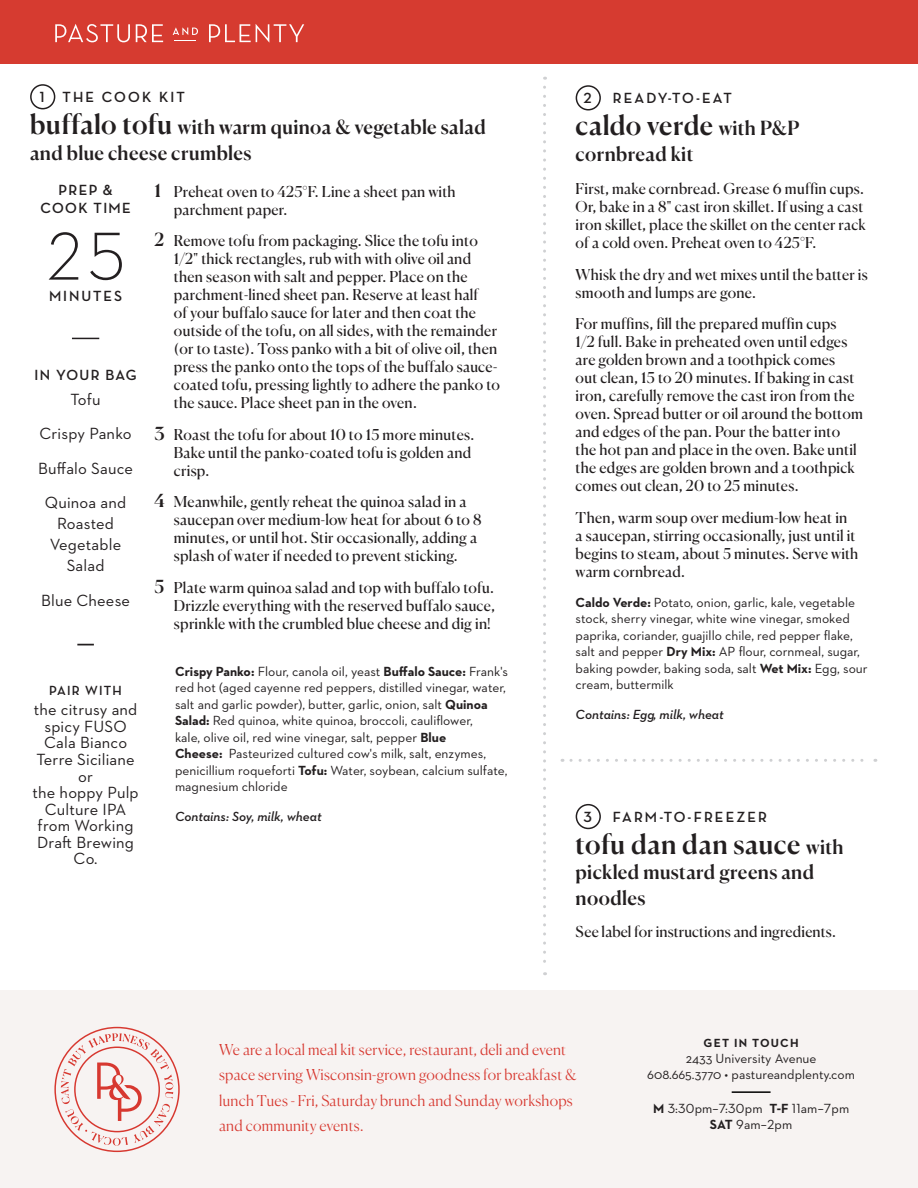
<style>
.page{position:relative;width:918px;height:1188px;background:#fff}
.page>*{position:absolute;margin:0;border:0;box-sizing:border-box;transform-origin:0 0}
.t1{font:300 69px "Neutraface 2 Text";color:#231f20}
.t2{font:500 27px "Canela";letter-spacing:.01em;color:#231f20}
.t3{font:500 19.5px/25.5px "Canela";letter-spacing:.015em;color:#231f20}
.List_of_Ingredients{font:16.5px/16.5px "Neutraface 2 Text";letter-spacing:.01em;color:#231f20;text-align:center}
.t4{font:15px/18px "Canela";letter-spacing:.015em;color:#231f20}
.t5{font:300 15px/25.5px "Canela";letter-spacing:.02em;color:#d73830}
.List_of_Ingredients-2{font:700 15px "Neutraface Display";letter-spacing:.13em;color:#231f20}
.List_of_Ingredients-3{font:700 15px/18px "Neutraface Display";letter-spacing:.09em;color:#231f20;text-align:center}
.List_of_Ingredients-4{font:700 15px "Neutraface Display";letter-spacing:.085em;color:#231f20}
.t6{font:13.5px/16.5px "Neutraface 2 Text";color:#231f20}
.t7{font:italic 600 13.5px "Neutraface 2 Text";color:#231f20}
.List_of_Ingredients-5{font:700 13.5px "Neutraface Display";letter-spacing:.09em;color:#231f20}
.t8{font:700 12px "Neutraface 2 Text";letter-spacing:.1em;color:#231f20}
.s1{font-size:27px}
.s2{font-weight:500;font-size:18px}
.s3{font-weight:700}
.s4{font-size:19.5px}
</style>
<div class="page">
<div style="left:0;top:991px;width:918px;height:197px;background:#f7f3f2"></div>
<div style="left:0;top:0;width:918px;height:64px;background:#d63b30"></div>
<svg style="left:55px;top:24px;width:75px;height:18px"></svg>
<svg style="left:136px;top:24px;width:27px;height:18px"></svg>
<svg style="left:173px;top:27px;width:25px;height:14px"></svg>
<svg style="left:209px;top:24px;width:95px;height:19px"></svg>
<svg style="left:54px;top:1027px;width:126px;height:125px"></svg>
<div style="left:30px;top:84px;width:25px;height:25px;border:2px solid #231f20;border-radius:50%"></div>
<div style="left:576px;top:85px;width:25px;height:26px;border:2px solid #231f20;border-radius:50%"></div>
<div style="left:576px;top:804px;width:25px;height:25px;border:2px solid #231f20;border-radius:50%"></div>
<svg style="left:543px;top:87px;width:3px;height:888px"></svg>
<svg style="left:72px;top:338px;width:27px;height:1px"></svg>
<svg style="left:77px;top:644px;width:17px;height:1px"></svg>
<svg style="left:571px;top:759px;width:305px;height:3px"></svg>
<hr style="left:732px;top:1091px;width:39px;height:2px;background:#000">
<p class="List_of_Ingredients-2" style="left:40px;top:88px;width:6px">1</p>
<p class="List_of_Ingredients-2" style="left:62px;top:89px;width:124px">THE COOK KIT</p>
<p class="t3" style="left:30px;top:113px;width:457px"><span class="s1">buffalo tofu</span> with warm quinoa &amp; vegetable salad and blue cheese crumbles</p>
<p class="List_of_Ingredients-3" style="left:40px;top:181px;width:92px">PREP &amp;<br>COOK TIME</p>
<p class="t1" style="left:46px;top:213px;width:80px">25</p>
<p class="List_of_Ingredients-2" style="left:49px;top:288px;width:75px">MINUTES</p>
<p class="List_of_Ingredients-4" style="left:35px;top:366px;width:104px">IN YOUR BAG</p>
<p class="List_of_Ingredients" style="left:71px;top:391px;width:32px">Tofu</p>
<p class="List_of_Ingredients" style="left:39px;top:425px;width:94px">Crispy Panko</p>
<p class="List_of_Ingredients" style="left:38px;top:460px;width:96px">Buffalo Sauce</p>
<p class="List_of_Ingredients" style="left:45px;top:492px;width:83px;line-height:21px">Quinoa and<br>Roasted<br>Vegetable<br>Salad</p>
<p class="List_of_Ingredients" style="left:41px;top:592px;width:90px">Blue Cheese</p>
<p class="List_of_Ingredients-5" style="left:49px;top:683px;width:74px">PAIR WITH</p>
<p class="List_of_Ingredients" style="left:34px;top:701px;width:105px">the citrusy and spicy FUSO<br>Cala Bianco<br>Terre Siciliane or</p>
<p class="List_of_Ingredients" style="left:33px;top:784px;width:108px">the hoppy Pulp<br>Culture IPA from Working<br>Draft Brewing<br>Co.</p>
<p class="t4" style="left:174px;top:181px;width:283px;text-indent:-19px"><span class="s2">1</span> Preheat oven to 425°F. Line a sheet pan with parchment paper.</p>
<p class="t4" style="left:174px;top:231px;width:328px;text-indent:-19px"><span class="s2">2</span> Remove tofu from packaging. Slice the tofu into 1/2" thick rectangles, rub with with olive oil and then season with salt and pepper. Place on the parchment-lined sheet pan. Reserve at least half<br>of your buffalo sauce for later and then coat the outside of the tofu, on all sides, with the remainder (or to taste). Toss panko with a bit of olive oil, then press the panko onto the tops of the buffalo sauce&shy;coated tofu, pressing lightly to adhere the panko to the sauce. Place sheet pan in the oven.</p>
<p class="t4" style="left:174px;top:424px;width:302px;text-indent:-19px"><span class="s2">3</span> Roast the tofu for about 10 to 15 more minutes.<br>Bake until the panko-coated tofu is golden and crisp.</p>
<p class="t4" style="left:174px;top:492px;width:309px;text-indent:-19px"><span class="s2">4</span> Meanwhile, gently reheat the quinoa salad in a saucepan over medium-low heat for about 6 to 8 minutes, or until hot. Stir occasionally, adding a splash of water if needed to prevent sticking.</p>
<p class="t4" style="left:174px;top:577px;width:323px;text-align:justify;text-indent:-19px"><span class="s2">5</span> Plate warm quinoa salad and top with buffalo tofu.<br>Drizzle everything with the reserved buffalo sauce, sprinkle with the crumbled blue cheese and dig in!</p>
<p class="t6" style="left:175px;top:663px;width:335px"><span class="s3">Crispy Panko:</span> Flour, canola oil, yeast <span class="s3">Buffalo Sauce:</span> Frank's red hot (aged cayenne red peppers, distilled vinegar, water, salt and garlic powder), butter, garlic, onion, salt <span class="s3">Quinoa Salad:</span> Red quinoa, white quinoa, broccoli, cauliflower,<br>kale, olive oil, red wine vinegar, salt, pepper <span class="s3">Blue<br>Cheese:</span> Pasteurized cultured cow's milk, salt, enzymes, penicillium roqueforti <span class="s3">Tofu:</span> Water, soybean, calcium sulfate, magnesium chloride</p>
<p class="t7" style="left:175px;top:808px;width:148px">Contains: Soy, milk, wheat</p>
<p class="List_of_Ingredients-2" style="left:584px;top:90px;width:10px">2</p>
<p class="List_of_Ingredients-2" style="left:613px;top:90px;width:120px">READY-TO-EAT</p>
<p class="t2" style="left:576px;top:104px;width:225px">caldo verde <span class="s4">with P&amp;P</span></p>
<p class="t3" style="left:576px;top:139px;width:119px">cornbread kit</p>
<p class="t4" style="left:576px;top:179px;width:291px">First, make cornbread. Grease 6 muffin cups.<br>Or, bake in a 8" cast iron skillet. If using a cast iron skillet, place the skillet on the center rack of a cold oven. Preheat oven to 425°F.</p>
<p class="t4" style="left:576px;top:264px;width:294px">Whisk the dry and wet mixes until the batter is smooth and lumps are gone.</p>
<p class="t4" style="left:576px;top:314px;width:289px">For muffins, fill the prepared muffin cups<br>1/2 full. Bake in preheated oven until edges are golden brown and a toothpick comes<br>out clean, 15 to 20 minutes. If baking in cast iron, carefully remove the cast iron from the oven. Spread butter or oil around the bottom and edges of the pan. Pour the batter into the hot pan and place in the oven. Bake until the edges are golden brown and a toothpick comes out clean, 20 to 25 minutes.</p>
<p class="t4" style="left:576px;top:507px;width:284px">Then, warm soup over medium-low heat in<br>a saucepan, stirring occasionally, just until it begins to steam, about 5 minutes. Serve with warm cornbread.</p>
<p class="t6" style="left:576px;top:594px;width:294px"><span class="s3">Caldo Verde:</span> Potato, onion, garlic, kale, vegetable stock, sherry vinegar, white wine vinegar, smoked paprika, coriander, guajillo chile, red pepper flake, salt and pepper <span class="s3">Dry Mix:</span> AP flour, cornmeal, sugar, baking powder, baking soda, salt <span class="s3">Wet Mix:</span> Egg, sour cream, buttermilk</p>
<p class="t7" style="left:576px;top:706px;width:150px">Contains: Egg, milk, wheat</p>
<p class="List_of_Ingredients-2" style="left:583px;top:808px;width:10px">3</p>
<p class="List_of_Ingredients-2" style="left:613px;top:808px;width:156px">FARM-TO-FREEZER</p>
<p class="t2" style="left:576px;top:823px;width:269px">tofu dan dan sauce <span class="s4">with</span></p>
<p class="t3" style="left:576px;top:858px;width:240px">pickled mustard greens and noodles</p>
<p class="t4" style="left:576px;top:922px;width:262px">See label for instructions and ingredients.</p>
<p class="t5" style="left:219px;top:1035px;width:359px">We are a local meal kit service, restaurant, deli and event space serving Wisconsin-grown goodness for breakfast &amp; lunch Tues - Fri, Saturday brunch and Sunday workshops and community events.</p>
<p class="t8" style="left:704px;top:1035px;width:97px">GET IN TOUCH</p>
<p class="t6" style="left:686px;top:1050px;width:132px">2433 University Avenue</p>
<p class="t6" style="left:647px;top:1066px;width:209px">608.665.3770 • pastureandplenty.com</p>
<p class="t6" style="left:653px;top:1100px;width:198px"><span class="s3">M</span> 3:30pm–7:30pm <span class="s3">T-F</span> 11am–7pm</p>
<p class="t6" style="left:710px;top:1116px;width:84px"><span class="s3">SAT</span> 9am–2pm</p>
</div>
